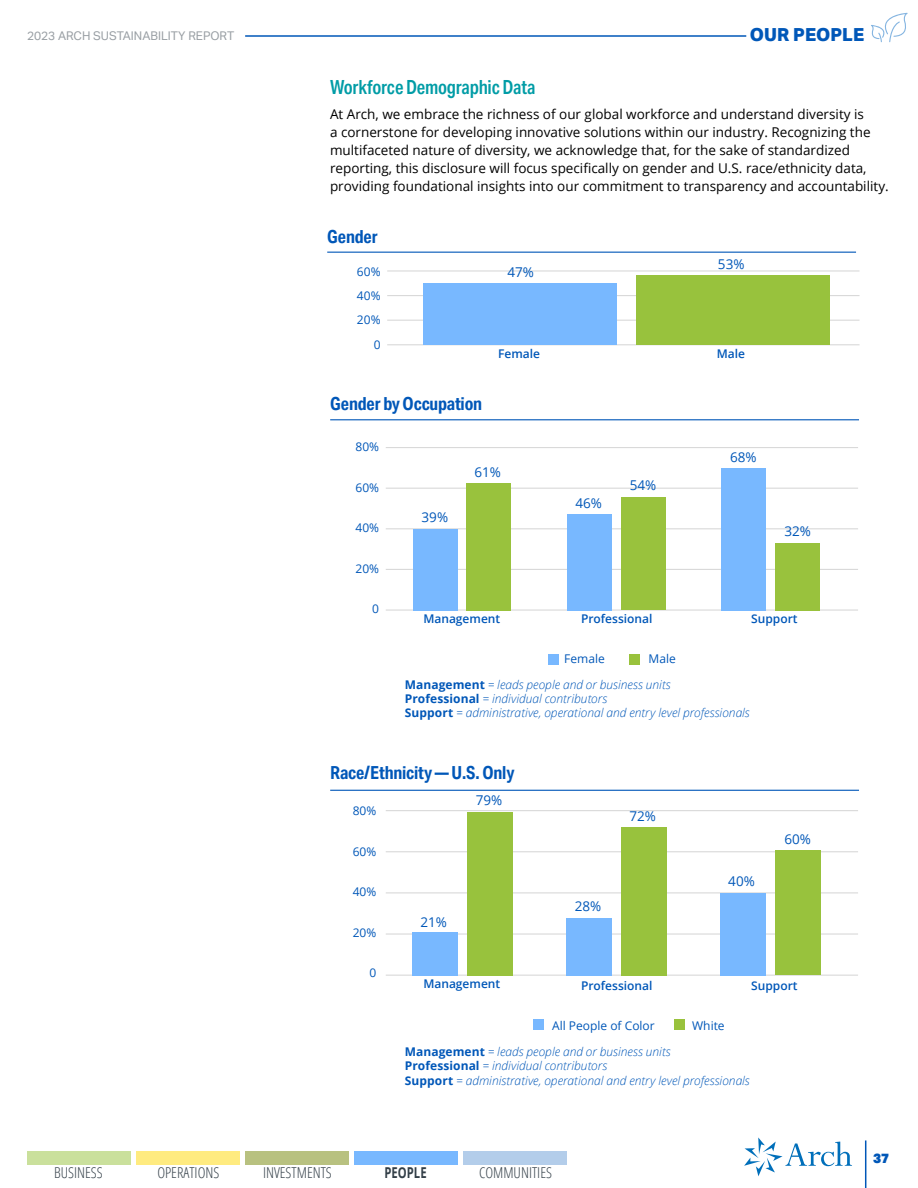
<style>
.page{position:relative;width:918px;height:1188px;background:#fff}
.page>*{position:absolute;margin:0;border:0;box-sizing:border-box;transform-origin:0 0}
.t1{font:600 19.5px "Aktiv Grotesk Cd";letter-spacing:-.01em;color:#009ca6;scale:.95 1}
.t2{font:700 18px "Aktiv Grotesk Cd";letter-spacing:-.01em;color:#0057b8}
.t3{font:800 18px "Aktiv Grotesk";color:#0057b8}
.t4{font:300 condensed 15px "Open Sans";color:#333f48}
.t5{font:700 15px "Open Sans";color:#333f48;scale:.75 1}
.t6{font:13.5px/18px "Open Sans";color:#000}
.t7{font:13.5px "Open Sans";color:#0057b8}
.t8{font:900 13.5px "Aktiv Grotesk";color:#0057b8}
.t9{font:italic 300 12px/14.4px "Open Sans";color:#0057b8}
.t10{font:600 12px "Open Sans";color:#0057b8}
.t11{font:12px/24.3px "Open Sans";color:#0057b8;text-align:right}
.t12{font:12px "Aktiv Grotesk";color:#999fa4}
.s1{font-weight:700;font-style:normal}
</style>
<div class="page">
<svg style="left:744px;top:1137px;width:108px;height:39px"></svg>
<hr style="left:865px;top:1140px;width:1px;height:48px;background:#0057b8">
<hr style="left:245px;top:35px;width:501px;height:2px;background:#0057b8">
<svg style="left:871px;top:13px;width:37px;height:29px"></svg>
<div style="left:27px;top:1151px;width:104px;height:13px;background:#cae09c"></div>
<div style="left:136px;top:1151px;width:104px;height:13px;background:#ffeb80"></div>
<div style="left:245px;top:1151px;width:104px;height:13px;background:#b8c180"></div>
<div style="left:354px;top:1151px;width:104px;height:13px;background:#78b8ff"></div>
<div style="left:463px;top:1151px;width:104px;height:13px;background:#b3cdea"></div>
<hr style="left:330px;top:419px;width:529px;height:1px;background:#0057b8">
<hr style="left:386px;top:609px;width:472px;height:2px;background:#d9d9d9">
<hr style="left:386px;top:569px;width:472px;height:1px;background:#d9d9d9">
<hr style="left:386px;top:528px;width:472px;height:1px;background:#d9d9d9">
<hr style="left:386px;top:488px;width:472px;height:1px;background:#d9d9d9">
<hr style="left:386px;top:447px;width:472px;height:1px;background:#d9d9d9">
<div style="left:629px;top:654px;width:11px;height:11px;background:#99c23c"></div>
<div style="left:549px;top:654px;width:10px;height:11px;background:#78b8ff"></div>
<div style="left:413px;top:529px;width:45px;height:81px;background:#78b8ff"></div>
<div style="left:567px;top:514px;width:45px;height:96px;background:#78b8ff"></div>
<div style="left:721px;top:468px;width:45px;height:142px;background:#78b8ff"></div>
<div style="left:466px;top:483px;width:45px;height:127px;background:#99c23d"></div>
<div style="left:621px;top:498px;width:45px;height:112px;background:#99c23d"></div>
<div style="left:775px;top:543px;width:45px;height:67px;background:#99c23d"></div>
<hr style="left:330px;top:790px;width:529px;height:1px;background:#0057b8">
<hr style="left:386px;top:810px;width:472px;height:1px;background:#d9d9d9">
<hr style="left:386px;top:851px;width:472px;height:1px;background:#d9d9d9">
<hr style="left:386px;top:892px;width:472px;height:1px;background:#d9d9d9">
<hr style="left:386px;top:933px;width:472px;height:2px;background:#d9d9d9">
<hr style="left:386px;top:975px;width:472px;height:1px;background:#d9d9d9">
<div style="left:674px;top:1019px;width:11px;height:11px;background:#99c23c"></div>
<div style="left:533px;top:1019px;width:11px;height:11px;background:#78b8ff"></div>
<div style="left:412px;top:932px;width:46px;height:44px;background:#78b8ff"></div>
<div style="left:566px;top:918px;width:46px;height:58px;background:#78b8ff"></div>
<div style="left:720px;top:893px;width:46px;height:83px;background:#78b8ff"></div>
<div style="left:467px;top:812px;width:45px;height:164px;background:#98c23d"></div>
<div style="left:621px;top:827px;width:45px;height:149px;background:#98c23d"></div>
<div style="left:775px;top:850px;width:45px;height:125px;background:#98c23d"></div>
<hr style="left:327px;top:252px;width:529px;height:1px;background:#0057b8">
<hr style="left:387px;top:344px;width:473px;height:1px;background:#d9d9d9">
<hr style="left:387px;top:320px;width:473px;height:1px;background:#d9d9d9">
<hr style="left:387px;top:295px;width:473px;height:1px;background:#d9d9d9">
<hr style="left:387px;top:270px;width:473px;height:2px;background:#d9d9d9">
<div style="left:636px;top:276px;width:194px;height:69px;background:#98c23d"></div>
<div style="left:423px;top:284px;width:194px;height:61px;background:#78b8ff"></div>
<p class="t12" style="left:27px;top:29px;width:209px">2023 ARCH SUSTAINABILITY REPORT</p>
<h2 class="t3" style="left:750px;top:25px;width:116px">OUR PEOPLE</h2>
<h1 class="t1" style="left:330px;top:76px;width:218px">Workforce Demographic Data</h1>
<p class="t6" style="left:330px;top:105px;width:560px">At Arch, we embrace the richness of our global workforce and understand diversity is<br>a cornerstone for developing innovative solutions within our industry. Recognizing the multifaceted nature of diversity, we acknowledge that, for the sake of standardized reporting, this disclosure will focus specifically on gender and U.S. race/ethnicity data, providing foundational insights into our commitment to transparency and accountability.</p>
<h2 class="t2" style="left:327px;top:226px;width:52px">Gender</h2>
<p class="t11" style="left:357px;top:259px;width:25px">60%<br>40%<br>20%<br>0</p>
<p class="t10" style="left:498px;top:345px;width:43px">Female</p>
<p class="t10" style="left:717px;top:345px;width:30px">Male</p>
<p class="t7" style="left:718px;top:255px;width:28px">53%</p>
<p class="t7" style="left:507px;top:263px;width:28px">47%</p>
<h2 class="t2" style="left:330px;top:393px;width:153px">Gender by Occupation</h2>
<p class="t11" style="left:356px;top:435px;width:25px">80%</p>
<p class="t11" style="left:356px;top:475px;width:25px">60%</p>
<p class="t11" style="left:356px;top:516px;width:25px">40%</p>
<p class="t11" style="left:356px;top:556px;width:25px">20%</p>
<p class="t11" style="left:372px;top:597px;width:8px">0</p>
<p class="t7" style="left:730px;top:448px;width:28px">68%</p>
<p class="t7" style="left:474px;top:462px;width:28px">61%</p>
<p class="t7" style="left:630px;top:476px;width:28px">54%</p>
<p class="t7" style="left:576px;top:494px;width:28px">46%</p>
<p class="t7" style="left:422px;top:508px;width:28px">39%</p>
<p class="t7" style="left:784px;top:522px;width:28px">32%</p>
<p class="t10" style="left:423px;top:611px;width:78px">Management</p>
<p class="t10" style="left:581px;top:611px;width:73px">Professional</p>
<p class="t10" style="left:751px;top:611px;width:48px">Support</p>
<p class="t11" style="left:564px;top:646px;width:42px">Female</p>
<p class="t11" style="left:649px;top:646px;width:29px">Male</p>
<p class="t9" style="left:405px;top:677px;width:346px"><span class="s1">Management</span> = leads people and or business units<br><span class="s1">Professional</span> = individual contributors<br><span class="s1">Support</span> = administrative, operational and entry level professionals</p>
<h2 class="t2" style="left:330px;top:762px;width:186px">Race/Ethnicity — U.S. Only</h2>
<p class="t11" style="left:353px;top:798px;width:25px">80%</p>
<p class="t11" style="left:353px;top:839px;width:25px">60%</p>
<p class="t11" style="left:353px;top:879px;width:25px">40%</p>
<p class="t11" style="left:353px;top:920px;width:25px">20%</p>
<p class="t11" style="left:370px;top:960px;width:8px">0</p>
<p class="t7" style="left:476px;top:791px;width:28px">79%</p>
<p class="t7" style="left:421px;top:913px;width:28px">21%</p>
<p class="t7" style="left:629px;top:807px;width:28px">72%</p>
<p class="t7" style="left:575px;top:897px;width:28px">28%</p>
<p class="t7" style="left:728px;top:872px;width:28px">40%</p>
<p class="t7" style="left:784px;top:830px;width:28px">60%</p>
<p class="t10" style="left:423px;top:975px;width:78px">Management</p>
<p class="t10" style="left:581px;top:977px;width:73px">Professional</p>
<p class="t10" style="left:751px;top:977px;width:48px">Support</p>
<p class="t11" style="left:552px;top:1013px;width:104px">All People of Color</p>
<p class="t11" style="left:692px;top:1013px;width:34px">White</p>
<p class="t9" style="left:405px;top:1044px;width:346px"><span class="s1">Management</span> = leads people and or business units<br><span class="s1">Professional</span> = individual contributors<br><span class="s1">Support</span> = administrative, operational and entry level professionals</p>
<p class="t4" style="left:54px;top:1163px;width:50px">BUSINESS</p>
<p class="t4" style="left:157px;top:1163px;width:64px">OPERATIONS</p>
<p class="t4" style="left:263px;top:1163px;width:70px">INVESTMENTS</p>
<p class="t5" style="left:385px;top:1162px;width:58px">PEOPLE</p>
<p class="t4" style="left:479px;top:1163px;width:74px">COMMUNITIES</p>
<p class="t8" style="left:873px;top:1149px;width:17px">37</p>
</div>
